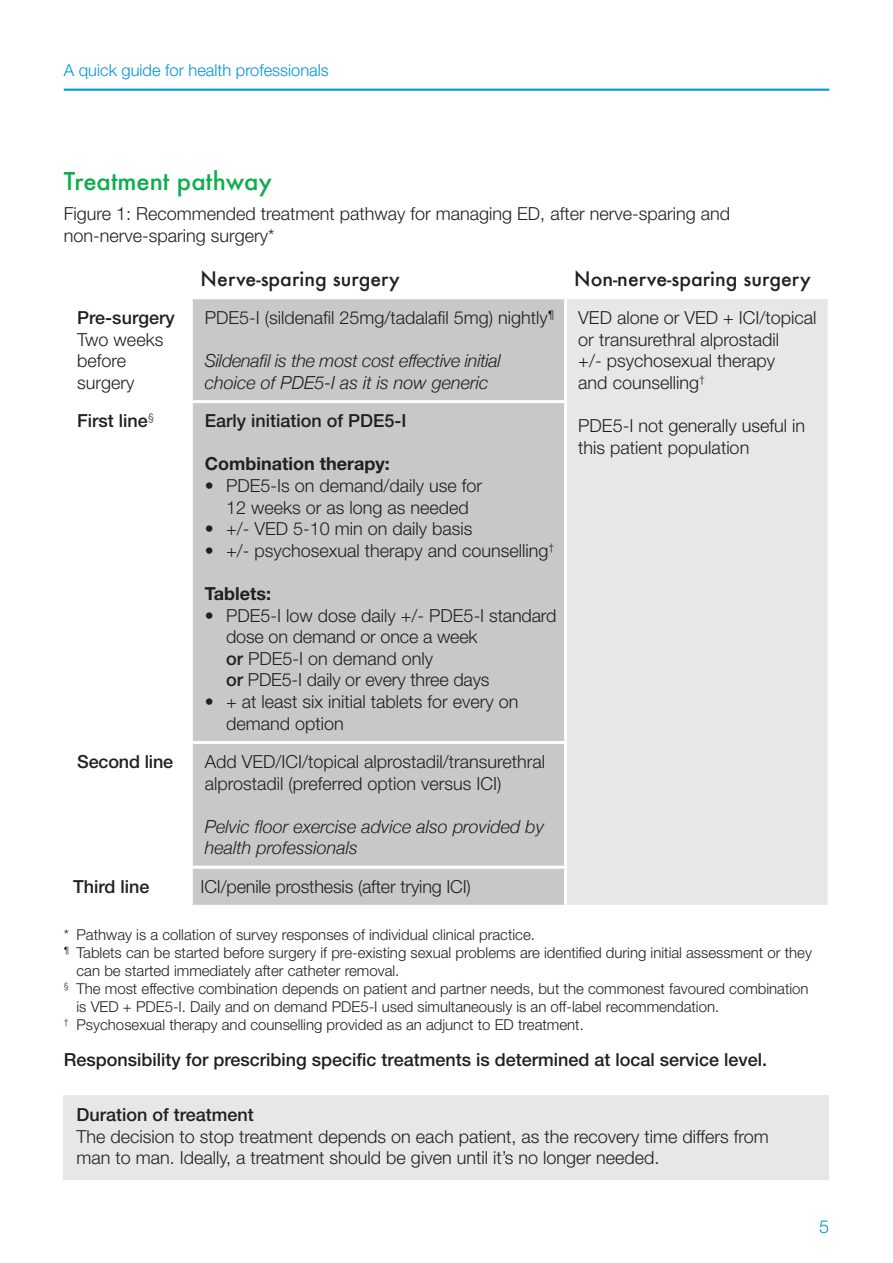
<style>
.page{position:relative;width:893px;height:1263px;background:#fff}
.page>*{position:absolute;margin:0;border:0;box-sizing:border-box;transform-origin:0 0}
.t1{font:500 24px "Futura";color:#0cae4c}
.t2{font:500 19.5px "Futura";color:#231f20}
.t3{font:300 18px/21.6px "Helvetica Neue LT Std";color:#231f20}
.t4{font:500 18px "Helvetica Neue LT Std";color:#231f20}
.t5{font:italic 300 18px/21.6px "Helvetica Neue";color:#231f20}
.t6{font:700 18px "Helvetica Neue LT Std";color:#231f20}
.t7{font:300 18px "Helvetica Neue LT Std";color:#0097db}
.t8{font:300 16.5px "Helvetica Neue LT Std";color:#0097db}
.t9{font:300 15px/18px "Helvetica Neue LT Std";color:#231f20}
.s1{font-weight:500}
</style>
<div class="page">
<hr style="left:64px;top:89px;width:765px;height:2px;background:#0097db">
<div style="left:193px;top:299px;width:371px;height:606px;background:#c7c8ca"></div>
<div style="left:566px;top:298px;width:262px;height:607px;background:#e6e7e9"></div>
<hr style="left:566px;top:298px;width:263px;height:1px;background:#fff">
<hr style="left:564px;top:299px;width:3px;height:101px;background:#fff">
<hr style="left:192px;top:400px;width:375px;height:3px;background:#fff">
<hr style="left:564px;top:403px;width:3px;height:338px;background:#fff">
<hr style="left:192px;top:741px;width:375px;height:3px;background:#fff">
<hr style="left:564px;top:744px;width:3px;height:122px;background:#fff">
<hr style="left:192px;top:866px;width:375px;height:3px;background:#fff">
<hr style="left:564px;top:869px;width:3px;height:36px;background:#fff">
<div style="left:64px;top:1095px;width:765px;height:84px;background:#e6e7e9"></div>
<p class="t8" style="left:64px;top:60px;width:266px">A quick guide for health professionals</p>
<p class="t1" style="left:64px;top:165px;width:209px">Treatment pathway</p>
<p class="t3" style="left:64px;top:202px;width:668px">Figure 1: Recommended treatment pathway for managing ED, after nerve-sparing and non-nerve-sparing surgery*</p>
<p class="t2" style="left:201px;top:265px;width:201px">Nerve-sparing surgery</p>
<p class="t2" style="left:574px;top:265px;width:238px">Non-nerve-sparing surgery</p>
<p class="t4" style="left:77px;top:307px;width:99px">Pre-surgery</p>
<p class="t3" style="left:77px;top:328px;width:88px">Two weeks before surgery</p>
<p class="t3" style="left:205px;top:306px;width:351px">PDE5-I (sildenafil 25mg/tadalafil 5mg) nightly<sup>¶</sup></p>
<p class="t5" style="left:205px;top:349px;width:298px">Sildenafil is the most cost effective initial choice of PDE5-I as it is now generic</p>
<p class="t3" style="left:578px;top:306px;width:240px">VED alone or VED + ICI/topical or transurethral alprostadil</p>
<p class="t3" style="left:578px;top:350px;width:198px">+/- psychosexual therapy and counselling<sup>†</sup></p>
<p class="t3" style="left:578px;top:414px;width:228px">PDE5-I not generally useful in this patient population</p>
<p class="t4" style="left:77px;top:410px;width:78px">First line<sup>§</sup></p>
<p class="t4" style="left:205px;top:410px;width:203px">Early initiation of PDE5-I</p>
<p class="t6" style="left:205px;top:453px;width:186px">Combination therapy:</p>
<p class="t3" style="left:205px;top:474px;width:279px;text-align:center">• PDE5-Is on demand/daily use for<br>12 weeks or as long as needed</p>
<p class="t3" style="left:205px;top:518px;width:269px">• +/- VED 5-10 min on daily basis</p>
<p class="t3" style="left:205px;top:539px;width:351px">• +/- psychosexual therapy and counselling<sup>†</sup></p>
<p class="t6" style="left:205px;top:582px;width:68px">Tablets:</p>
<p class="t3" style="left:226px;top:604px;width:332px;text-indent:-21px">• PDE5-I low dose daily +/- PDE5-I standard dose on demand or once a week</p>
<p class="t3" style="left:226px;top:647px;width:209px"><span class="s1">or</span> PDE5-I on demand only</p>
<p class="t3" style="left:226px;top:669px;width:265px"><span class="s1">or</span> PDE5-I daily or every three days</p>
<p class="t3" style="left:226px;top:690px;width:294px;text-indent:-21px">• + at least six initial tablets for every on demand option</p>
<p class="t4" style="left:77px;top:751px;width:97px">Second line</p>
<p class="t3" style="left:205px;top:750px;width:342px">Add VED/ICI/topical alprostadil/transurethral alprostadil (preferred option versus ICI)</p>
<p class="t5" style="left:205px;top:815px;width:341px">Pelvic floor exercise advice also provided by health professionals</p>
<p class="t4" style="left:73px;top:876px;width:78px">Third line</p>
<p class="t3" style="left:201px;top:875px;width:272px">ICI/penile prosthesis (after trying ICI)</p>
<p class="t9" style="left:64px;top:925px;width:473px">* Pathway is a collation of survey responses of individual clinical practice.</p>
<p class="t9" style="left:77px;top:943px;width:737px;text-indent:-13px"><sup>¶</sup> Tablets can be started before surgery if pre-existing sexual problems are identified during initial assessment or they can be started immediately after catheter removal.</p>
<p class="t9" style="left:77px;top:979px;width:734px;text-indent:-13px"><sup>§</sup> The most effective combination depends on patient and partner needs, but the commonest favoured combination is VED + PDE5-I. Daily and on demand PDE5-I used simultaneously is an off-label recommendation.</p>
<p class="t9" style="left:64px;top:1015px;width:522px"><sup>†</sup> Psychosexual therapy and counselling provided as an adjunct to ED treatment.</p>
<p class="t4" style="left:64px;top:1049px;width:705px">Responsibility for prescribing specific treatments is determined at local service level.</p>
<p class="t3" style="left:77px;top:1103px;width:694px"><span class="s1">Duration of treatment<br></span>The decision to stop treatment depends on each patient, as the recovery time differs from man to man. Ideally, a treatment should be given until it’s no longer needed.</p>
<p class="t7" style="left:819px;top:1216px;width:12px">5</p>
</div>
